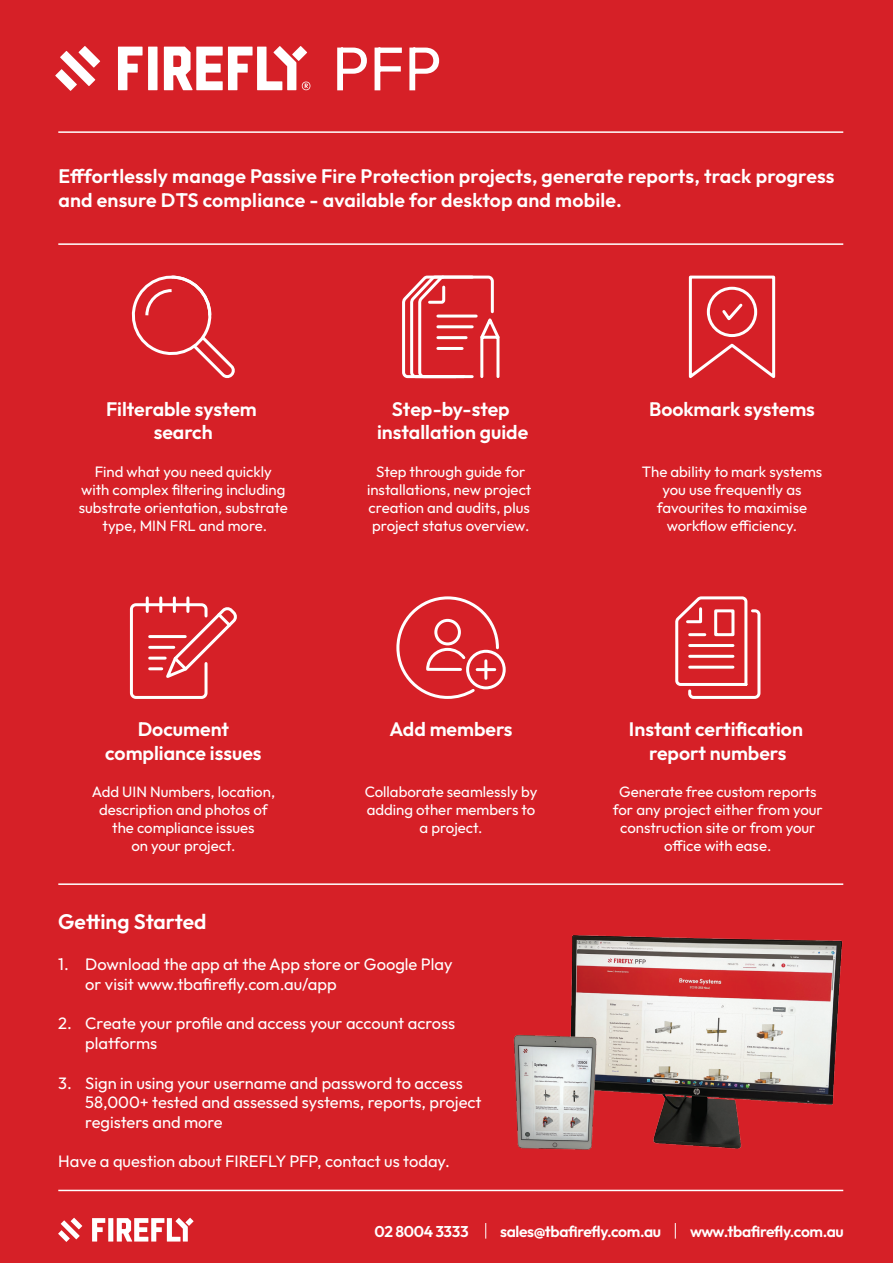
<style>
.page{position:relative;width:893px;height:1263px;background:#d62027}
.page>*{position:absolute;margin:0;border:0;box-sizing:border-box;transform-origin:0 0}
.t1{font:61.65px "Outfit";color:#fff}
.t2{font:600 21px "Outfit";color:#fff}
.t3{font:600 19.5px/23.4px "Outfit";color:#fff;text-align:center}
.t4{font:16.5px/19.8px "Outfit";color:#fff}
.t5{font:600 15.6px "Outfit";letter-spacing:-.025em;color:#fff}
.t6{font:15px/18px "Outfit";color:#fff;text-align:center}
</style>
<div class="page">
<svg style="left:292px;top:46px;width:15px;height:15px"></svg>
<svg style="left:79px;top:46px;width:21px;height:22px"></svg>
<svg style="left:60px;top:51px;width:35px;height:35px"></svg>
<svg style="left:55px;top:69px;width:22px;height:22px"></svg>
<svg style="left:118px;top:47px;width:25px;height:43px"></svg>
<div style="left:148px;top:47px;width:10px;height:43px;background:#fff"></div>
<svg style="left:164px;top:46px;width:132px;height:44px"></svg>
<svg style="left:302px;top:82px;width:8px;height:8px"></svg>
<svg style="left:58px;top:1218px;width:24px;height:24px"></svg>
<svg style="left:92px;top:1218px;width:13px;height:23px"></svg>
<div style="left:108px;top:1218px;width:5px;height:23px;background:#fff"></div>
<svg style="left:117px;top:1218px;width:77px;height:23px"></svg>
<svg style="left:485px;top:1223px;width:1px;height:15px"></svg>
<svg style="left:675px;top:1223px;width:1px;height:15px"></svg>
<svg style="left:688px;top:275px;width:88px;height:103px"></svg>
<svg style="left:675px;top:596px;width:86px;height:103px"></svg>
<div style="left:714px;top:609px;width:20px;height:27px;border:3px solid #fff"></div>
<hr style="left:690px;top:633px;width:15px;height:3px;background:#fff">
<hr style="left:690px;top:644px;width:43px;height:3px;background:#fff">
<hr style="left:690px;top:655px;width:43px;height:3px;background:#fff">
<hr style="left:690px;top:666px;width:43px;height:3px;background:#fff">
<svg style="left:131px;top:275px;width:104px;height:103px"></svg>
<div style="left:130px;top:603px;width:78px;height:96px;border:3px solid #fff;border-radius:5px"></div>
<svg style="left:146px;top:598px;width:91px;height:84px"></svg>
<svg style="left:402px;top:275px;width:98px;height:104px"></svg>
<hr style="left:438px;top:325px;width:34px;height:3px;background:#fff">
<hr style="left:438px;top:315px;width:38px;height:3px;background:#fff">
<hr style="left:438px;top:336px;width:28px;height:3px;background:#fff">
<hr style="left:438px;top:347px;width:24px;height:3px;background:#fff">
<svg style="left:396px;top:596px;width:104px;height:103px"></svg>
<div style="left:466px;top:650px;width:40px;height:39px;border:3px solid #fff;border-radius:50%"></div>
<hr style="left:484px;top:661px;width:3px;height:17px;background:#fff">
<hr style="left:477px;top:668px;width:18px;height:3px;background:#fff">
<img style="left:571px;top:935px;width:272px;height:214px">
<img style="left:513px;top:1028px;width:88px;height:122px">
<hr style="left:58px;top:131px;width:785px;height:2px;background:#fff">
<hr style="left:58px;top:243px;width:785px;height:2px;background:#fff">
<hr style="left:58px;top:883px;width:785px;height:2px;background:#fff">
<hr style="left:58px;top:1190px;width:785px;height:1px;background:#fff">
<h1 class="t1" style="left:332px;top:29px;width:111px">PFP</h1>
<h3 class="t3" style="left:58px;top:165px;width:778px;text-align:left">Efffortlessly manage Passive Fire Protection projects, generate reports, track progress and ensure DTS compliance - available for desktop and mobile.</h3>
<h3 class="t3" style="left:106px;top:398px;width:152px">Filterable system search</h3>
<p class="t6" style="left:79px;top:463px;width:211px">Find what you need quickly<br>with complex filtering including substrate orientation, substrate type, MIN FRL and more.</p>
<h3 class="t3" style="left:105px;top:718px;width:158px">Document compliance issues</h3>
<p class="t6" style="left:92px;top:783px;width:185px">Add UIN Numbers, location, description and photos of the compliance issues<br>on your project.</p>
<h3 class="t3" style="left:377px;top:398px;width:153px">Step-by-step installation guide</h3>
<p class="t6" style="left:367px;top:463px;width:166px">Step through guide for installations, new project creation and audits, plus project status overview.</p>
<h3 class="t3" style="left:389px;top:718px;width:125px">Add members</h3>
<p class="t6" style="left:365px;top:783px;width:174px">Collaborate seamlessly by adding other members to a project.</p>
<h2 class="t2" style="left:58px;top:908px;width:150px">Getting Started</h2>
<p class="t4" style="left:85px;top:954px;width:369px;text-indent:-27px">1. Download the app at the App store or Google Play or visit www.tbafirefly.com.au/app</p>
<p class="t4" style="left:85px;top:1014px;width:371px;text-indent:-27px">2. Create your profile and access your account across platforms</p>
<p class="t4" style="left:85px;top:1073px;width:398px;text-indent:-27px">3. Sign in using your username and password to access<br>58,000+ tested and assessed systems, reports, project registers and more</p>
<p class="t4" style="left:58px;top:1152px;width:393px">Have a question about FIREFLY PFP, contact us today.</p>
<h3 class="t3" style="left:649px;top:398px;width:167px">Bookmark systems</h3>
<p class="t6" style="left:642px;top:463px;width:182px">The ability to mark systems you use frequently as favourites to maximise workflow efficiency.</p>
<h3 class="t3" style="left:629px;top:718px;width:175px">Instant certification report numbers</h3>
<p class="t6" style="left:613px;top:783px;width:212px">Generate free custom reports for any project either from your construction site or from your office with ease.</p>
<p class="t5" style="left:375px;top:1221px;width:95px">02 8004 3333</p>
<p class="t5" style="left:500px;top:1221px;width:162px">sales@tbafirefly.com.au</p>
<p class="t5" style="left:690px;top:1221px;width:155px">www.tbafirefly.com.au</p>
</div>
